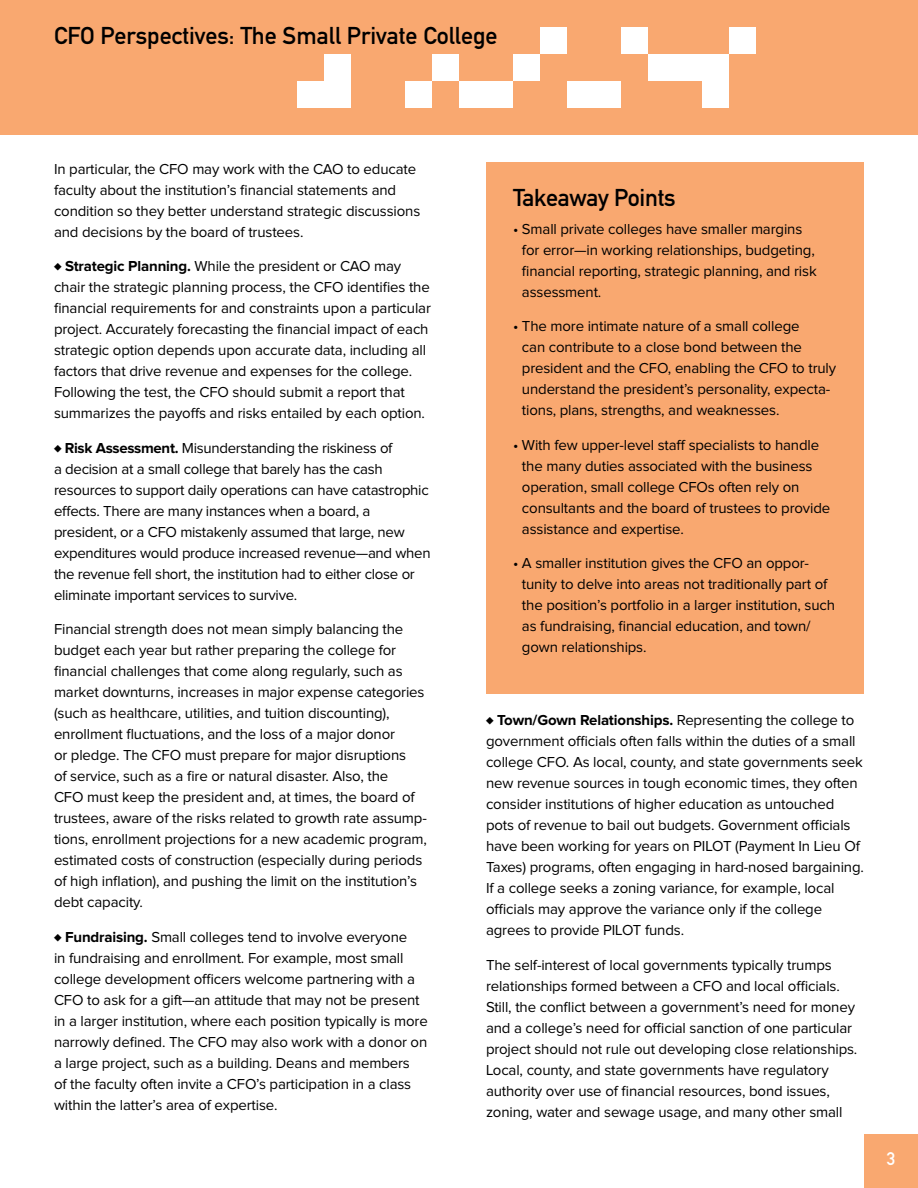
<style>
.page{position:relative;width:918px;height:1188px;background:#fff}
.page>*{position:absolute;margin:0;border:0;box-sizing:border-box;transform-origin:0 0}
.t1{font:24px "DIN Mittelschrift Std";color:#000}
.t2{font:18px "DIN Mittelschrift Std";color:#fff}
.t3{font:15px/21px "Proxima Nova";letter-spacing:-.01em;color:#000}
.s1{font-weight:700}
</style>
<div class="page">
<div style="left:0;top:0;width:918px;height:135px;background:#f9a870"></div>
<div style="left:297px;top:81px;width:27px;height:27px;background:#fff"></div>
<div style="left:324px;top:54px;width:27px;height:27px;background:#fff"></div>
<div style="left:324px;top:81px;width:27px;height:27px;background:#fff"></div>
<div style="left:405px;top:81px;width:27px;height:27px;background:#fff"></div>
<div style="left:432px;top:54px;width:27px;height:27px;background:#fff"></div>
<div style="left:486px;top:81px;width:27px;height:27px;background:#fff"></div>
<div style="left:513px;top:54px;width:27px;height:27px;background:#fff"></div>
<div style="left:540px;top:27px;width:27px;height:27px;background:#fff"></div>
<div style="left:567px;top:81px;width:27px;height:27px;background:#fff"></div>
<div style="left:594px;top:81px;width:27px;height:27px;background:#fff"></div>
<div style="left:621px;top:27px;width:27px;height:27px;background:#fff"></div>
<div style="left:648px;top:54px;width:27px;height:27px;background:#fff"></div>
<div style="left:675px;top:54px;width:27px;height:27px;background:#fff"></div>
<div style="left:702px;top:81px;width:27px;height:27px;background:#fff"></div>
<div style="left:702px;top:54px;width:27px;height:27px;background:#fff"></div>
<div style="left:729px;top:27px;width:27px;height:27px;background:#fff"></div>
<div style="left:864px;top:1134px;width:54px;height:54px;background:#f9a870"></div>
<div style="left:459px;top:81px;width:27px;height:27px;background:#fff"></div>
<div style="left:486px;top:162px;width:378px;height:531px;background:#f9a870"></div>
<h1 class="t1" style="left:54px;top:22px;width:445px">CFO Perspectives: The Small Private College</h1>
<p class="t3" style="left:54px;top:159px;width:368px">In particular, the CFO may work with the CAO to educate faculty about the institution’s financial statements and condition so they better understand strategic discussions and decisions by the board of trustees.</p>
<p class="t3" style="left:54px;top:256px;width:378px">♦ <span class="s1">Strategic Planning.</span> While the president or CAO may chair the strategic planning process, the CFO identifies the financial requirements for and constraints upon a particular project. Accurately forecasting the financial impact of each strategic option depends upon accurate data, including all factors that drive revenue and expenses for the college.<br>Following the test, the CFO should submit a report that summarizes the payoffs and risks entailed by each option.</p>
<p class="t3" style="left:54px;top:438px;width:378px">♦ <span class="s1">Risk Assessment.</span> Misunderstanding the riskiness of<br>a decision at a small college that barely has the cash resources to support daily operations can have catastrophic effects. There are many instances when a board, a president, or a CFO mistakenly assumed that large, new expenditures would produce increased revenue—and when the revenue fell short, the institution had to either close or eliminate important services to survive.</p>
<p class="t3" style="left:54px;top:619px;width:375px">Financial strength does not mean simply balancing the budget each year but rather preparing the college for financial challenges that come along regularly, such as market downturns, increases in major expense categories (such as healthcare, utilities, and tuition discounting), enrollment fluctuations, and the loss of a major donor<br>or pledge. The CFO must prepare for major disruptions<br>of service, such as a fire or natural disaster. Also, the<br>CFO must keep the president and, at times, the board of trustees, aware of the risks related to growth rate assump&shy;tions, enrollment projections for a new academic program, estimated costs of construction (especially during periods of high inflation), and pushing the limit on the institution’s debt capacity.</p>
<p class="t3" style="left:54px;top:927px;width:375px">♦ <span class="s1">Fundraising.</span> Small colleges tend to involve everyone<br>in fundraising and enrollment. For example, most small college development officers welcome partnering with a CFO to ask for a gift—an attitude that may not be present in a larger institution, where each position typically is more narrowly defined. The CFO may also work with a donor on a large project, such as a building. Deans and members<br>of the faculty often invite a CFO’s participation in a class within the latter’s area of expertise.</p>
<h1 class="t1" style="left:513px;top:184px;width:164px">Takeaway Points</h1>
<p class="t3" style="left:522px;top:219px;width:296px;text-indent:-9px">• Small private colleges have smaller margins for error—in working relationships, budgeting, financial reporting, strategic planning, and risk assessment.</p>
<p class="t3" style="left:522px;top:316px;width:316px;text-indent:-9px">• The more intimate nature of a small college<br>can contribute to a close bond between the president and the CFO, enabling the CFO to truly understand the president’s personality, expecta&shy;tions, plans, strengths, and weaknesses.</p>
<p class="t3" style="left:522px;top:435px;width:310px;text-indent:-9px">• With few upper-level staff specialists to handle the many duties associated with the business operation, small college CFOs often rely on consultants and the board of trustees to provide assistance and expertise.</p>
<p class="t3" style="left:522px;top:553px;width:315px;text-indent:-9px">• A smaller institution gives the CFO an oppor&shy;tunity to delve into areas not traditionally part of the position’s portfolio in a larger institution, such as fundraising, financial education, and town/ gown relationships.</p>
<p class="t3" style="left:486px;top:710px;width:379px">♦ <span class="s1">Town/Gown Relationships.</span> Representing the college to government officials often falls within the duties of a small college CFO. As local, county, and state governments seek new revenue sources in tough economic times, they often consider institutions of higher education as untouched pots of revenue to bail out budgets. Government officials have been working for years on PILOT (Payment In Lieu Of Taxes) programs, often engaging in hard-nosed bargaining.<br>If a college seeks a zoning variance, for example, local officials may approve the variance only if the college agrees to provide PILOT funds.</p>
<p class="t3" style="left:486px;top:955px;width:373px">The self-interest of local governments typically trumps relationships formed between a CFO and local officials.<br>Still, the conflict between a government’s need for money and a college’s need for official sanction of one particular project should not rule out developing close relationships.<br>Local, county, and state governments have regulatory authority over use of financial resources, bond issues, zoning, water and sewage usage, and many other small</p>
<p class="t2" style="left:887px;top:1148px;width:10px">3</p>
</div>
